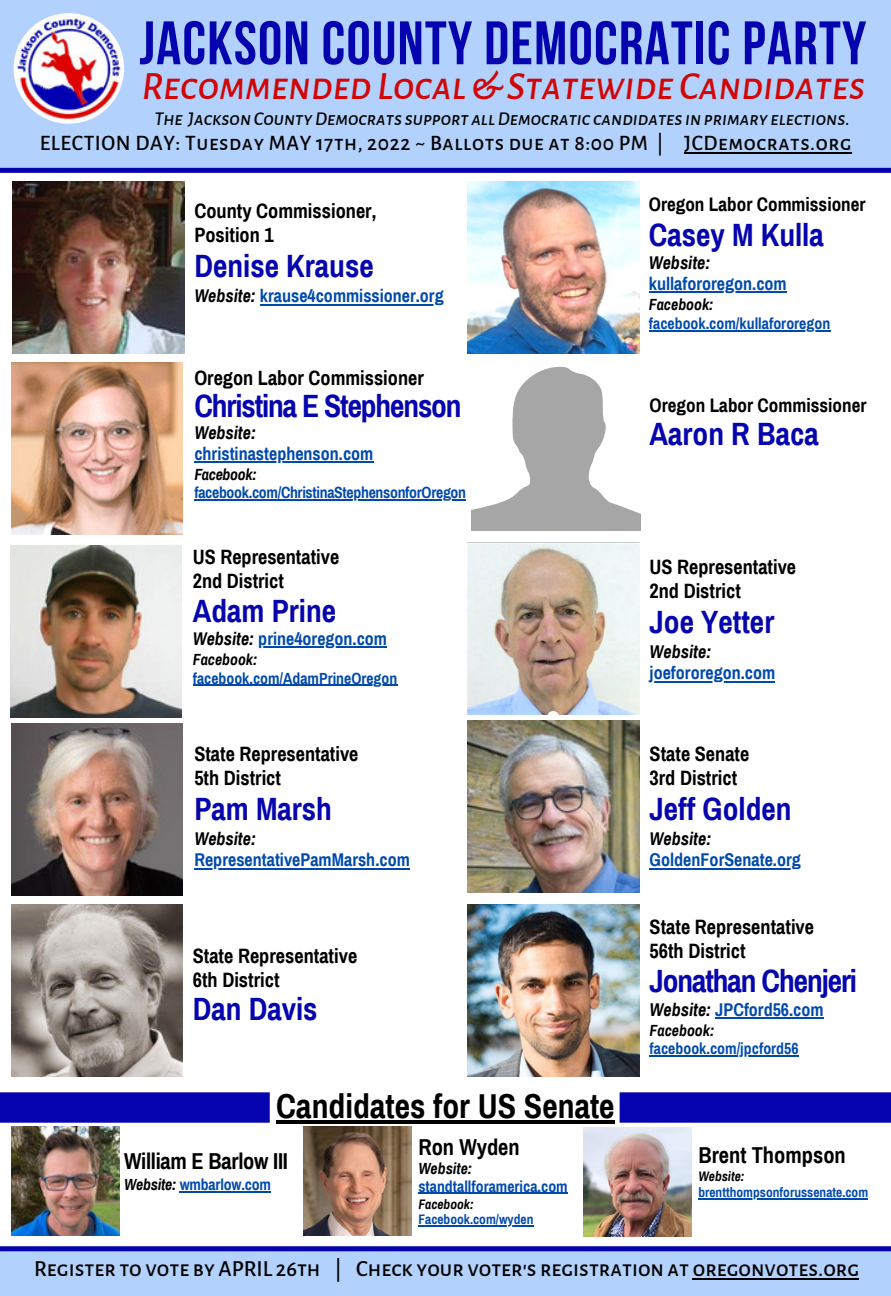
<style>
.page{position:relative;width:891px;height:1296px;background:#fff}
.page>*{position:absolute;margin:0;border:0;box-sizing:border-box;transform-origin:0 0}
.t1{font:700 61.2px "Bebas Neue";letter-spacing:.02em;color:#0604ae}
.t2{font:italic 500 39.38px "Alegreya Sans SC";color:#d10606}
.t3{font:700 33.75px "Archivo Narrow";color:#000}
.t4{font:700 31.5px "Archivo Narrow";color:#0604ae}
.t5{font:700 31.5px "Archivo Narrow";letter-spacing:-.035em;color:#0604ae}
.t6{font:500 22.5px "Alegreya Sans SC";color:#000}
.t7{font:700 22.5px "Archivo Narrow";color:#000}
.t8{font:500 21.6px "Alegreya Sans SC";letter-spacing:.03em;color:#000}
.t9{font:700 20.25px "Archivo Narrow";color:#000}
.t10{font:italic 500 19.12px "Alegreya Sans SC";color:#000}
.t11{font:700 19.12px "Archivo Narrow";color:#000}
.t12{font:700 18px "Archivo Narrow";color:#004aad}
.t13{font:italic 700 18px "Archivo Narrow";color:#000}
.t14{font:700 15.75px/18.4px "Archivo Narrow";color:#004aad}
.t15{font:700 15.75px/18.4px "Archivo Narrow";letter-spacing:-.02em;color:#004aad}
.t16{font:italic 700 15.75px "Archivo Narrow";color:#000}
.t17{font:700 13.5px/15.8px "Archivo Narrow";color:#004aad}
.s1{font-style:italic;color:#000}
</style>
<div class="page">
<div style="left:0;top:0;width:891px;height:168px;background:#b2d2fd"></div>
<div style="left:0;top:1251px;width:891px;height:45px;background:#b2d2fd"></div>
<img style="left:14px;top:13px;width:110px;height:111px;border-radius:50%">
<img style="left:468px;top:721px;width:172px;height:172px">
<img style="left:11px;top:724px;width:172px;height:172px">
<img style="left:468px;top:905px;width:172px;height:171px">
<img style="left:468px;top:543px;width:172px;height:172px">
<img style="left:10px;top:546px;width:172px;height:171px">
<img style="left:468px;top:181px;width:172px;height:172px">
<img style="left:11px;top:362px;width:172px;height:172px">
<div style="left:0;top:168px;width:891px;height:5px;background:#0604ae"></div>
<div style="left:0;top:1246px;width:891px;height:5px;background:#0604ae"></div>
<img style="left:12px;top:181px;width:172px;height:172px">
<hr style="left:693px;top:1278px;width:166px;height:1px;background:#000">
<hr style="left:650px;top:868px;width:151px;height:1px;background:#004aad">
<hr style="left:194px;top:868px;width:216px;height:1px;background:#004aad">
<hr style="left:715px;top:1017px;width:109px;height:2px;background:#004aad">
<hr style="left:650px;top:1056px;width:149px;height:1px;background:#004aad">
<hr style="left:650px;top:681px;width:125px;height:1px;background:#004aad">
<hr style="left:258px;top:647px;width:129px;height:1px;background:#004aad">
<hr style="left:193px;top:685px;width:204px;height:1px;background:#004aad">
<hr style="left:649px;top:292px;width:138px;height:1px;background:#004aad">
<hr style="left:649px;top:330px;width:181px;height:1px;background:#004aad">
<hr style="left:194px;top:462px;width:179px;height:1px;background:#004aad">
<hr style="left:194px;top:500px;width:272px;height:1px;background:#004aad">
<hr style="left:684px;top:152px;width:168px;height:2px;background:#000">
<hr style="left:260px;top:304px;width:184px;height:1px;background:#004aad">
<img style="left:11px;top:905px;width:172px;height:171px">
<svg style="left:471px;top:367px;width:169px;height:163px"></svg>
<hr style="left:276px;top:1120px;width:339px;height:4px;background:#000">
<img style="left:304px;top:1127px;width:108px;height:108px">
<hr style="left:418px;top:1193px;width:150px;height:1px;background:#004aad">
<hr style="left:418px;top:1225px;width:115px;height:2px;background:#004aad">
<img style="left:12px;top:1127px;width:108px;height:108px">
<img style="left:584px;top:1128px;width:108px;height:108px">
<div style="left:0;top:1092px;width:270px;height:31px;background:#0604ae"></div>
<div style="left:620px;top:1092px;width:271px;height:31px;background:#0604ae"></div>
<hr style="left:180px;top:1191px;width:91px;height:2px;background:#004aad">
<hr style="left:698px;top:1198px;width:170px;height:1px;background:#004aad">
<p class="t1" style="left:139px;top:18px;width:728px">JACKSON COUNTY DEMOCRATIC PARTY</p>
<p class="t2" style="left:142px;top:68px;width:725px">Recommended Local&amp;Statewide Candidates</p>
<p class="t10" style="left:154px;top:110px;width:697px">The JacksonCountyDemocrats support allDemocratic candidates inprimary elections.</p>
<p class="t8" style="left:40px;top:133px;width:813px">ELECTION DAY: Tuesday MAY 17th, 2022 ~ Ballots due at 8:00 PM | JCDemocrats.org</p>
<p class="t9" style="left:194px;top:200px;width:183px">County Commissioner,</p>
<p class="t9" style="left:194px;top:224px;width:81px">Position 1</p>
<p class="t4" style="left:194px;top:249px;width:181px">Denise Krause</p>
<p class="t12" style="left:194px;top:286px;width:251px"><span class="s1">Website:</span> krause4commissioner.org</p>
<p class="t9" style="left:194px;top:367px;width:231px">Oregon Labor Commissioner</p>
<p class="t5" style="left:194px;top:389px;width:269px">Christina E Stephenson</p>
<p class="t13" style="left:194px;top:423px;width:63px">Website:</p>
<p class="t12" style="left:194px;top:444px;width:181px">christinastephenson.com</p>
<p class="t15" style="left:194px;top:466px;width:273px"><span class="s1">Facebook: </span>facebook.com/ChristinaStephensonforOregon</p>
<p class="t9" style="left:193px;top:546px;width:148px">US Representative</p>
<p class="t9" style="left:193px;top:570px;width:93px">2nd District</p>
<p class="t4" style="left:193px;top:594px;width:145px">Adam Prine</p>
<p class="t12" style="left:193px;top:630px;width:196px"><span class="s1">Website:</span> prine4oregon.com</p>
<p class="t14" style="left:193px;top:651px;width:206px"><span class="s1">Facebook: </span>facebook.com/AdamPrineOregon</p>
<p class="t9" style="left:194px;top:743px;width:166px">State Representative</p>
<p class="t9" style="left:194px;top:767px;width:88px">5th District</p>
<p class="t4" style="left:194px;top:792px;width:139px">Pam Marsh</p>
<p class="t13" style="left:194px;top:829px;width:63px">Website:</p>
<p class="t12" style="left:194px;top:850px;width:217px">RepresentativePamMarsh.com</p>
<p class="t9" style="left:193px;top:945px;width:166px">State Representative</p>
<p class="t9" style="left:193px;top:969px;width:88px">6th District</p>
<p class="t4" style="left:193px;top:993px;width:126px">Dan Davis</p>
<p class="t3" style="left:276px;top:1089px;width:340px">Candidates for US Senate</p>
<p class="t7" style="left:418px;top:1135px;width:103px">Ron Wyden</p>
<p class="t14" style="left:418px;top:1159px;width:151px"><span class="s1">Website: </span>standtallforamerica.com</p>
<p class="t17" style="left:418px;top:1196px;width:117px"><span class="s1">Facebook:<br></span>Facebook.com/wyden</p>
<p class="t7" style="left:124px;top:1149px;width:165px">William E Barlow III</p>
<p class="t14" style="left:124px;top:1176px;width:148px"><span class="s1">Website:</span> wmbarlow.com</p>
<p class="t11" style="left:649px;top:195px;width:218px">Oregon Labor Commissioner</p>
<p class="t4" style="left:649px;top:218px;width:177px">Casey M Kulla</p>
<p class="t13" style="left:649px;top:254px;width:63px">Website:</p>
<p class="t12" style="left:649px;top:275px;width:139px">kullafororegon.com</p>
<p class="t14" style="left:649px;top:296px;width:183px"><span class="s1">Facebook: </span>facebook.com/kullafororegon</p>
<p class="t11" style="left:650px;top:395px;width:218px">Oregon Labor Commissioner</p>
<p class="t4" style="left:650px;top:417px;width:171px">Aaron R Baca</p>
<p class="t9" style="left:650px;top:556px;width:148px">US Representative</p>
<p class="t9" style="left:650px;top:580px;width:93px">2nd District</p>
<p class="t4" style="left:650px;top:605px;width:126px">Joe Yetter</p>
<p class="t13" style="left:650px;top:642px;width:63px">Website:</p>
<p class="t12" style="left:650px;top:664px;width:127px">joefororegon.com</p>
<p class="t9" style="left:650px;top:743px;width:101px">State Senate</p>
<p class="t9" style="left:650px;top:767px;width:89px">3rd District</p>
<p class="t4" style="left:650px;top:792px;width:143px">Jeff Golden</p>
<p class="t13" style="left:650px;top:829px;width:63px">Website:</p>
<p class="t12" style="left:650px;top:850px;width:153px">GoldenForSenate.org</p>
<p class="t9" style="left:650px;top:917px;width:166px">State Representative</p>
<p class="t9" style="left:650px;top:940px;width:98px">56th District</p>
<p class="t5" style="left:650px;top:965px;width:209px">Jonathan Chenjeri</p>
<p class="t12" style="left:650px;top:1000px;width:176px"><span class="s1">Website:</span> JPCford56.com</p>
<p class="t16" style="left:650px;top:1022px;width:66px">Facebook:</p>
<p class="t14" style="left:650px;top:1040px;width:151px">facebook.com/jpcford56</p>
<p class="t7" style="left:698px;top:1144px;width:149px">Brent Thompson</p>
<p class="t17" style="left:698px;top:1169px;width:171px"><span class="s1">Website: </span>brentthompsonforussenate.com</p>
<p class="t6" style="left:34px;top:1258px;width:826px">Register to vote by APRIL 26th | Check your voter's registration at oregonvotes.org</p>
</div>
